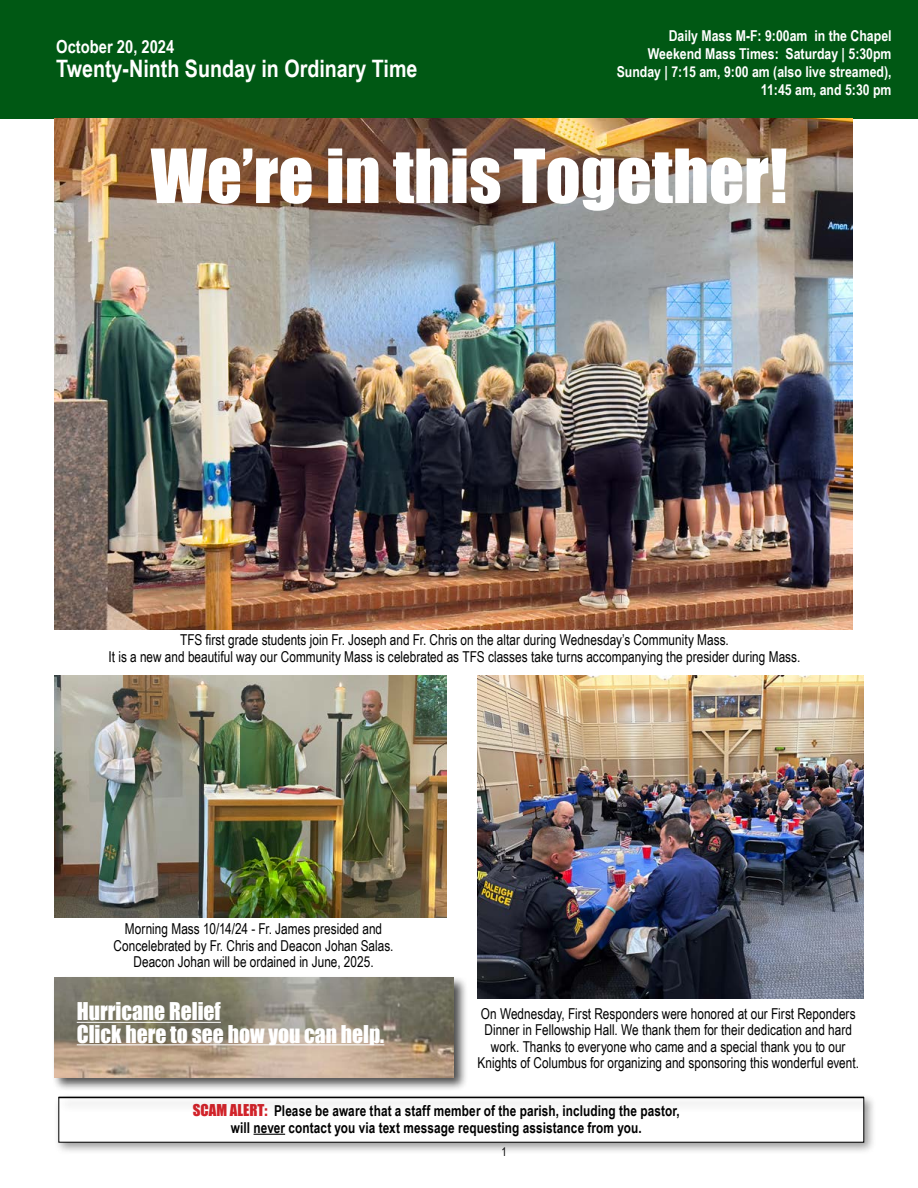
<style>
.page{position:relative;width:918px;height:1188px;background:#fff}
.page>*{position:absolute;margin:0;border:0;box-sizing:border-box;transform-origin:0 0}
.t1{font:69px "Impact";color:#fff}
.t2{font:700 24px "Arial Narrow";color:#fff}
.t3{font:22.5px/22.5px "Impact";color:#fff;scale:.96 1}
.t4{font:700 18px "Arial Narrow";color:#fff}
.t5{font:15px/16.5px "Arial Narrow";color:#000;text-align:center;scale:.96 1}
.t6{font:700 15px/16.5px "Arial Narrow";letter-spacing:.01em;color:#000;text-align:center;scale:.96 1}
.t7{font:700 15px/18px "Arial Narrow";color:#fff;text-align:right}
.t8{font:12px "Arial Narrow";color:#000;scale:.96 1}
.s1{font-family:"Impact";font-weight:400;color:#d2232a}
</style>
<div class="page">
<div style="left:0;top:0;width:918px;height:118px;background:#005814"></div>
<div style="left:52px;top:975px;width:416px;height:117px;background:#000;opacity:.7"></div>
<img style="left:54px;top:978px;width:399px;height:99px">
<hr style="left:77px;top:1022px;width:144px;height:1px;background:#fff">
<hr style="left:77px;top:1044px;width:307px;height:1px;background:#fff">
<img style="left:54px;top:676px;width:392px;height:241px">
<img style="left:54px;top:118px;width:798px;height:512px">
<img style="left:477px;top:676px;width:387px;height:322px">
<div style="left:54px;top:1093px;width:823px;height:62px;background:#000;opacity:.41"></div>
<div style="left:59px;top:1098px;width:805px;height:44px;background:#fff"></div>
<hr style="left:254px;top:1134px;width:31px;height:1px;background:#000">
<div style="left:57px;top:1094px;width:821px;height:19px;background:#000;opacity:.3"></div>
<hr style="left:58px;top:1097px;width:806px;height:1px;background:#000">
<p class="t4" style="left:56px;top:33px;width:120px">October 20, 2024</p>
<h2 class="t2" style="left:56px;top:51px;width:363px">Twenty-Ninth Sunday in Ordinary Time</h2>
<p class="t7" style="left:617px;top:26px;width:276px">Daily Mass M-F: 9:00am in the Chapel Weekend Mass Times: Saturday | 5:30pm Sunday | 7:15 am, 9:00 am (also live streamed), 11:45 am, and 5:30 pm</p>
<h1 class="t1" style="left:151px;top:122px;width:638px">We’re in this Together!</h1>
<p class="t5" style="left:108px;top:631px;width:722px">TFS first grade students join Fr. Joseph and Fr. Chris on the altar during Wednesday’s Community Mass.<br>It is a new and beautiful way our Community Mass is celebrated as TFS classes take turns accompanying the presider during Mass.</p>
<p class="t5" style="left:114px;top:920px;width:293px">Morning Mass 10/14/24 - Fr. James presided and<br>Concelebrated by Fr. Chris and Deacon Johan Salas.<br>Deacon Johan will be ordained in June, 2025.</p>
<h3 class="t3" style="left:77px;top:999px;width:322px">Hurricane Relief<br>Click here to see how you can help.</h3>
<p class="t5" style="left:477px;top:1005px;width:399px">On Wednesday, First Responders were honored at our First Reponders Dinner in Fellowship Hall. We thank them for their dedication and hard work. Thanks to everyone who came and a special thank you to our Knights of Columbus for organizing and sponsoring this wonderful event.</p>
<p class="t6" style="left:193px;top:1102px;width:509px"><span class="s1">SCAM ALERT:</span> Please be aware that a staff member of the parish, including the pastor, will never contact you via text message requesting assistance from you.</p>
<p class="t8" style="left:501px;top:1143px;width:7px">1</p>
</div>
